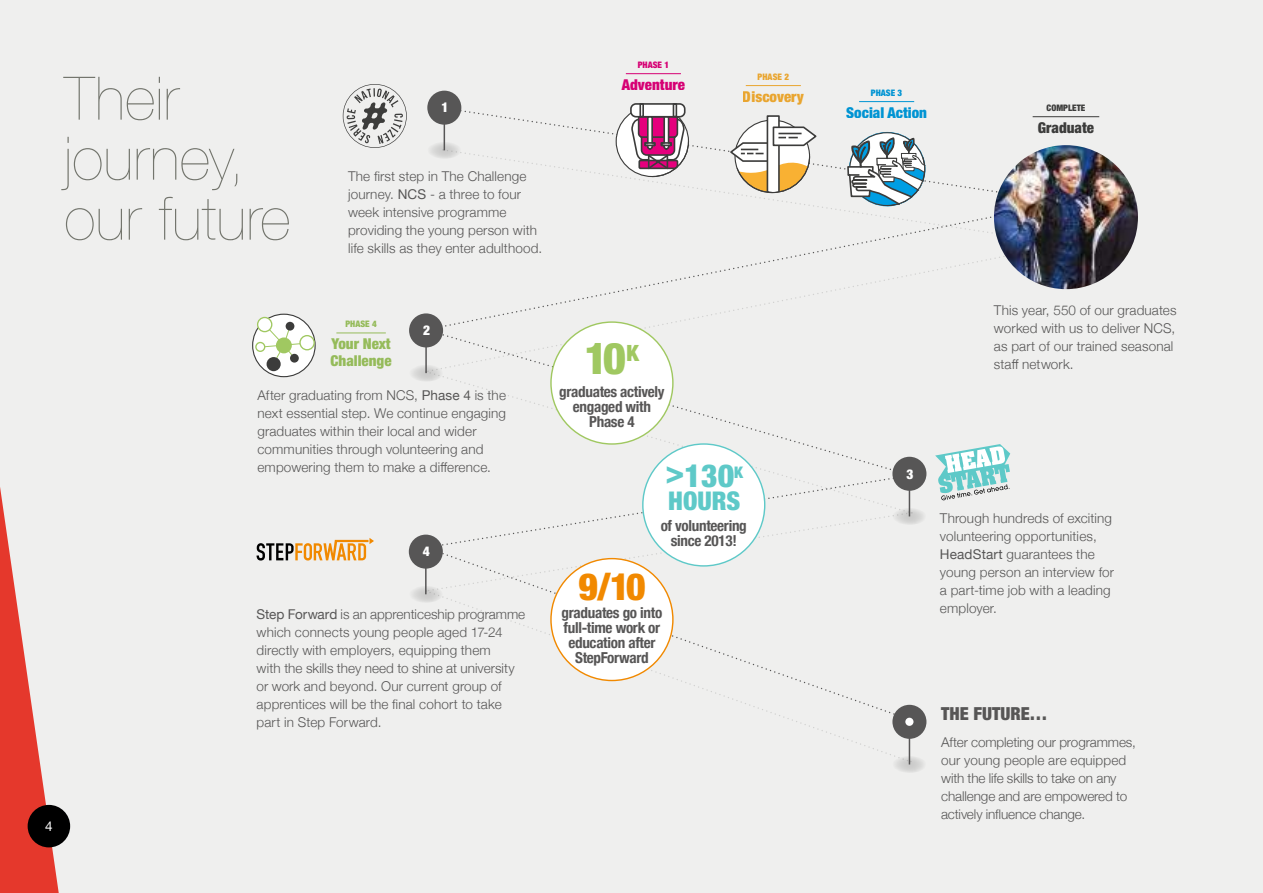
<style>
.page{position:relative;width:1263px;height:893px;background:#efefee}
.page>*{position:absolute;margin:0;border:0;box-sizing:border-box;transform-origin:0 0}
.t1{font:200 60px/60px "Helvetica Neue";color:#73756d}
.t2{font:900 condensed 43.8px "Helvetica Neue";color:#a0c861}
.t3{font:900 condensed 37.5px "Helvetica Neue";color:#f18900}
.t4{font:900 condensed 31.8px "Helvetica Neue";color:#5ec9c8}
.t5{font:900 condensed 25.8px "Helvetica Neue";color:#5ec9c8}
.t6{font:900 condensed 18px "Helvetica Neue";color:#575656}
.t7{font:700 condensed 15.15px/15.1px "Helvetica Neue";letter-spacing:-.02em;color:#575656;text-align:center}
.t8{font:900 condensed 15px/16.5px "Helvetica Neue";color:#a0c861}
.t9{font:900 condensed 15px "Helvetica Neue";color:#009ee3}
.t10{font:900 condensed 15px "Helvetica Neue";color:#e5007d}
.t11{font:900 condensed 15px "Helvetica Neue";color:#f9b133}
.t12{font:900 condensed 15px "Helvetica Neue";color:#3c3c3b}
.t13{font:300 13.5px/18px "Helvetica Neue";letter-spacing:.01em;color:#575656}
.t14{font:300 13.5px/18px "Helvetica Neue";letter-spacing:-.01em;color:#575656}
.t15{font:900 condensed 13.5px "Helvetica Neue";color:#fff}
.t16{font:13.5px "Helvetica Neue";color:#fff}
.t17{font:900 condensed 9px "Helvetica Neue";color:#3c3c3b}
.t18{font:900 condensed 9px "Helvetica Neue";color:#e5007d}
.t19{font:900 condensed 9px "Helvetica Neue";color:#f9b133}
.t20{font:900 condensed 9px "Helvetica Neue";color:#009ee3}
.t21{font:900 condensed 9px "Helvetica Neue";color:#a0c861}
.s1{font-weight:400}
</style>
<div class="page">
<svg style="left:448px;top:107px;width:617px;height:94px"></svg>
<svg style="left:436px;top:201px;width:627px;height:130px"></svg>
<svg style="left:427px;top:329px;width:139px;height:41px"></svg>
<svg style="left:427px;top:142px;width:34px;height:17px"></svg>
<hr style="left:444px;top:108px;width:1px;height:42px;background:#575656">
<div style="left:427px;top:91px;width:34px;height:34px;background:#575656;border-radius:50%"></div>
<hr style="left:626px;top:73px;width:55px;height:1px;background:#e5007d">
<div style="left:616px;top:106px;width:72px;height:71px;background:#fff;border-radius:50%"></div>
<div style="left:631px;top:104px;width:54px;height:13px;background:#fff;border-radius:5px"></div>
<div style="left:630px;top:103px;width:56px;height:15px;border:2px solid #3c3c3b;border-radius:5px"></div>
<div style="left:639px;top:103px;width:5px;height:14px;border:2px solid #3c3c3b"></div>
<div style="left:673px;top:103px;width:4px;height:14px;border:2px solid #3c3c3b"></div>
<svg style="left:632px;top:115px;width:58px;height:111px"></svg>
<hr style="left:746px;top:85px;width:55px;height:1px;background:#f9b133">
<svg style="left:728px;top:114px;width:90px;height:80px"></svg>
<hr style="left:859px;top:101px;width:55px;height:1px;background:#009ee3">
<svg style="left:850px;top:133px;width:75px;height:72px"></svg>
<svg style="left:846px;top:138px;width:80px;height:69px"></svg>
<img style="left:994px;top:145px;width:144px;height:144px;border-radius:72px">
<hr style="left:1033px;top:116px;width:66px;height:1px;background:#3c3c3b">
<svg style="left:426px;top:385px;width:486px;height:223px"></svg>
<svg style="left:651px;top:633px;width:260px;height:88px"></svg>
<div style="left:643px;top:444px;width:122px;height:122px;background:#fff;border-radius:50%"></div>
<div style="left:551px;top:559px;width:122px;height:121px;background:#fff;border-radius:50%"></div>
<div style="left:551px;top:322px;width:122px;height:122px;background:#fff;border-radius:50%"></div>
<svg style="left:343px;top:84px;width:64px;height:64px"></svg>
<svg style="left:0;top:487px;width:61px;height:406px"></svg>
<div style="left:28px;top:805px;width:42px;height:42px;background:#000;border-radius:50%"></div>
<svg style="left:892px;top:756px;width:34px;height:17px"></svg>
<hr style="left:909px;top:722px;width:1px;height:42px;background:#575656">
<div style="left:892px;top:705px;width:34px;height:34px;background:#575656;border-radius:50%"></div>
<svg style="left:409px;top:586px;width:34px;height:17px"></svg>
<hr style="left:425px;top:552px;width:2px;height:42px;background:#575656">
<div style="left:409px;top:535px;width:34px;height:34px;background:#575656;border-radius:50%"></div>
<svg style="left:257px;top:538px;width:117px;height:22px"></svg>
<svg style="left:892px;top:508px;width:34px;height:17px"></svg>
<hr style="left:909px;top:474px;width:1px;height:42px;background:#575656">
<div style="left:892px;top:457px;width:34px;height:34px;background:#575656;border-radius:50%"></div>
<svg style="left:935px;top:444px;width:75px;height:56px"></svg>
<hr style="left:336px;top:332px;width:50px;height:1px;background:#a0c861">
<svg style="left:409px;top:365px;width:34px;height:17px"></svg>
<hr style="left:425px;top:330px;width:2px;height:43px;background:#575656">
<div style="left:409px;top:313px;width:34px;height:34px;background:#575656;border-radius:50%"></div>
<svg style="left:253px;top:314px;width:62px;height:63px"></svg>
<div style="left:252px;top:314px;width:64px;height:63px;border:1px solid #3c3c3b;border-radius:50%"></div>
<div style="left:286px;top:322px;width:8px;height:9px;background:#3c3c3b;border-radius:50%"></div>
<div style="left:267px;top:357px;width:14px;height:14px;background:#3c3c3b;border-radius:50%"></div>
<svg style="left:258px;top:317px;width:14px;height:15px"></svg>
<div style="left:257px;top:317px;width:15px;height:15px;border:1px solid #a0c861;border-radius:50%"></div>
<svg style="left:260px;top:324px;width:48px;height:42px;background:#dae0d0"></svg>
<div style="left:256px;top:342px;width:9px;height:9px;background:#fff;border-radius:50%"></div>
<div style="left:255px;top:342px;width:10px;height:10px;border:1px solid #a0c861;border-radius:50%"></div>
<div style="left:300px;top:336px;width:14px;height:14px;background:#fff;border-radius:50%"></div>
<div style="left:299px;top:335px;width:16px;height:15px;border:1px solid #a0c861;border-radius:50%"></div>
<div style="left:905px;top:718px;width:8px;height:8px;background:#fff;border-radius:50%"></div>
<h1 class="t1" style="left:64px;top:73px;width:228px">Their journey, our future</h1>
<p class="t15" style="left:441px;top:103px;width:9px">1</p>
<p class="t13" style="left:348px;top:167px;width:196px">The first step in The Challenge journey. <span class="s1">NCS</span> - a three to four week intensive programme providing the young person with life skills as they enter adulthood.</p>
<p class="t18" style="left:638px;top:62px;width:33px">PHASE 1</p>
<p class="t10" style="left:622px;top:79px;width:65px">Adventure</p>
<p class="t19" style="left:758px;top:73px;width:33px">PHASE 2</p>
<p class="t11" style="left:743px;top:91px;width:62px">Discovery</p>
<p class="t20" style="left:871px;top:89px;width:33px">PHASE 3</p>
<p class="t9" style="left:846px;top:107px;width:82px">Social Action</p>
<p class="t17" style="left:1046px;top:105px;width:40px">COMPLETE</p>
<p class="t12" style="left:1038px;top:122px;width:58px">Graduate</p>
<p class="t16" style="left:45px;top:821px;width:9px">4</p>
<p class="t21" style="left:345px;top:321px;width:33px">PHASE 4</p>
<p class="t8" style="left:331px;top:337px;width:63px">Your Next<br>Challenge</p>
<p class="t15" style="left:423px;top:325px;width:9px">2</p>
<p class="t13" style="left:257px;top:387px;width:250px">After graduating from NCS, <span class="s1">Phase 4</span> is the next essential step. We continue engaging graduates within their local and wider communities through volunteering and empowering them to make a difference.</p>
<p class="t15" style="left:423px;top:547px;width:9px">4</p>
<p class="t13" style="left:257px;top:606px;width:270px"><span class="s1">Step Forward</span> is an apprenticeship programme which connects young people aged 17-24 directly with employers, equipping them<br>with the skills they need to shine at university or work and beyond. Our current group of apprentices will be the final cohort to take part in Step Forward.</p>
<h2 class="t2" style="left:585px;top:342px;width:56px">10<sup>K</sup></h2>
<p class="t7" style="left:559px;top:383px;width:107px">graduates actively engaged with<br>Phase 4</p>
<h3 class="t4" style="left:665px;top:464px;width:79px">&gt;130<sup>K</sup></h3>
<h3 class="t5" style="left:668px;top:491px;width:74px">HOURS</h3>
<p class="t7" style="left:661px;top:517px;width:88px">of volunteering since 2013!</p>
<h3 class="t3" style="left:578px;top:572px;width:69px">9/10</h3>
<p class="t7" style="left:562px;top:603px;width:102px">graduates go into full-time work or education after<br>StepForward</p>
<p class="t13" style="left:994px;top:302px;width:184px">This year, 550 of our graduates worked with us to deliver NCS, as part of our trained seasonal staff network.</p>
<p class="t15" style="left:906px;top:469px;width:9px">3</p>
<p class="t13" style="left:940px;top:510px;width:176px">Through hundreds of exciting volunteering opportunities,<br><span class="s1">HeadStart</span> guarantees the young person an interview for a part-time job with a leading employer.</p>
<h3 class="t6" style="left:941px;top:707px;width:108px">THE FUTURE…</h3>
<p class="t14" style="left:941px;top:735px;width:196px">After completing our programmes, our young people are equipped with the life skills to take on any challenge and are empowered to actively influence change.</p>
</div>
